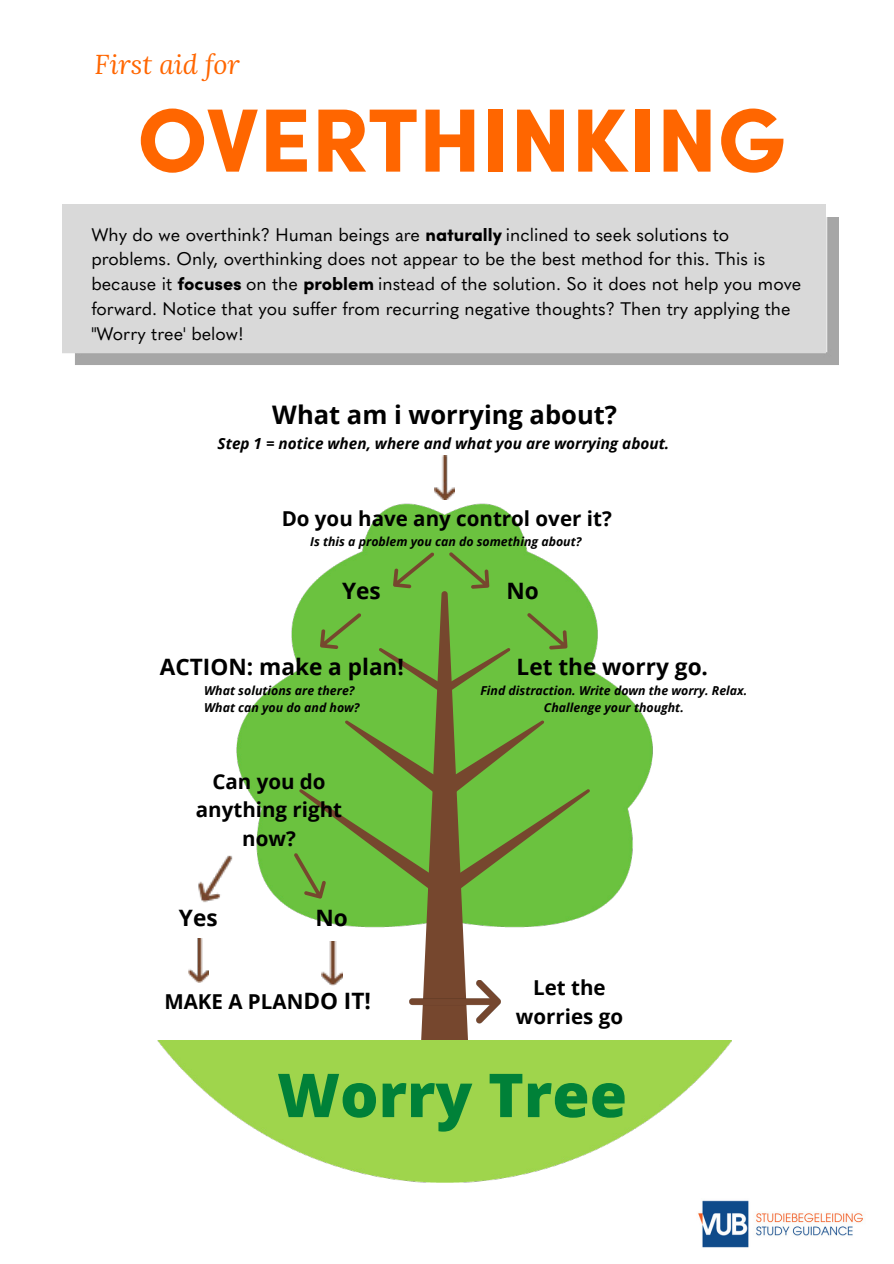
<style>
.page{position:relative;width:894px;height:1264px;background:#fff}
.page>*{position:absolute;margin:0;border:0;box-sizing:border-box;transform-origin:0 0}
.t1{font:900 90px "Sofia Pro";color:#f60}
.t2{font:900 60.45px "Noto Sans Georgian";color:#008138}
.t3{font:italic 27px "Lora";color:#f60}
.t4{font:700 25.5px "Open Sans";color:#000}
.t5{font:700 22.65px "Open Sans";color:#000}
.t6{font:700 20.55px/28.5px "Open Sans";color:#000;text-align:center}
.t7{font:18px/24.8px "Quasimoda";color:#000}
.t8{font:italic 700 15.3px "Open Sans";color:#000}
.t9{font:italic 700 12.3px/17px "Open Sans";color:#000}
.s1{font-family:"Sofia Pro";font-weight:900}
.s2{font-size:22.65px}
</style>
<div class="page">
<img style="left:236px;top:487px;width:417px;height:427px">
<img style="left:157px;top:1040px;width:574px;height:142px">
<img style="left:434px;top:456px;width:20px;height:44px">
<img style="left:198px;top:850px;width:42px;height:57px">
<svg style="left:294px;top:552px;width:296px;height:540px"></svg>
<img style="left:188px;top:938px;width:20px;height:44px">
<img style="left:321px;top:941px;width:21px;height:44px">
<img style="left:409px;top:980px;width:91px;height:43px">
<img style="left:698px;top:1200px;width:165px;height:48px">
<img style="left:75px;top:217px;width:763px;height:148px">
<div style="left:62px;top:205px;width:763px;height:148px;background:#d9d9d9"></div>
<h3 class="t3" style="left:94px;top:46px;width:147px">First aid for</h3>
<h1 class="t1" style="left:137px;top:69px;width:650px">OVERTHINKING</h1>
<p class="t7" style="left:91px;top:221px;width:711px">Why do we overthink? Human beings are <span class="s1">naturally</span> inclined to seek solutions to problems. Only, overthinking does not appear to be the best method for this. This is because it <span class="s1">focuses</span> on the <span class="s1">problem</span> instead of the solution. So it does not help you move forward. Notice that you suffer from recurring negative thoughts? Then try applying the "Worry tree' below!</p>
<h3 class="t4" style="left:272px;top:397px;width:346px">What am i worrying about?</h3>
<p class="t8" style="left:217px;top:433px;width:453px">Step 1 = notice when, where and what you are worrying about.</p>
<p class="t6" style="left:281px;top:504px;width:331px">Do you have any control over it?</p>
<p class="t9" style="left:310px;top:533px;width:273px">Is this a problem you can do something about?</p>
<p class="t5" style="left:506px;top:575px;width:34px">No</p>
<p class="t5" style="left:342px;top:575px;width:40px">Yes</p>
<p class="t5" style="left:160px;top:650px;width:245px">ACTION: make a plan!</p>
<p class="t9" style="left:204px;top:682px;width:157px">What solutions are there?<br>What can you do and how?</p>
<p class="t6" style="left:196px;top:766px;width:148px">Can you do anything right now?</p>
<p class="t5" style="left:179px;top:902px;width:40px">Yes</p>
<p class="t5" style="left:315px;top:902px;width:34px">No</p>
<p class="t6" style="left:164px;top:987px;width:208px">MAKE A PLAN<span class="s2">DO IT!</span></p>
<p class="t5" style="left:516px;top:650px;width:193px">Let the worry go.</p>
<p class="t9" style="left:480px;top:682px;width:268px;text-align:center">Find distraction. Write down the worry. Relax.<br>Challenge your thought.</p>
<p class="t6" style="left:515px;top:973px;width:109px">Let the worries go</p>
<h2 class="t2" style="left:277px;top:1051px;width:351px">Worry Tree</h2>
</div>
